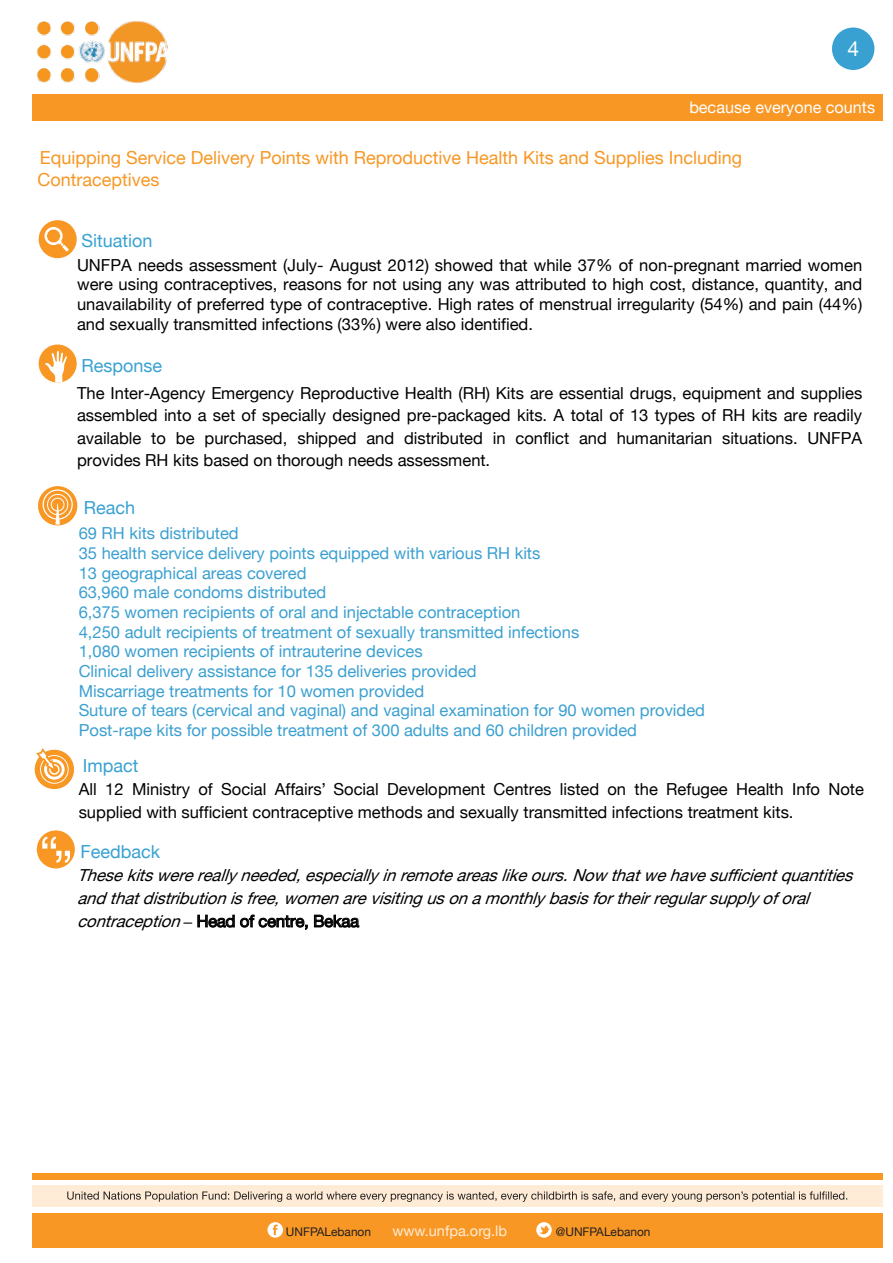
<style>
.page{position:relative;width:893px;height:1263px;background:#fff}
.page>*{position:absolute;margin:0;border:0;box-sizing:border-box;transform-origin:0 0}
.t1{font:700 21px "Helvetica Neue";color:#fff}
.t2{font:700 18px/21.9px "Helvetica Neue";color:#f89724}
.t3{font:700 18px "Helvetica Neue";color:#38a1d2}
.t4{font:16.5px/22.6px "Helvetica Neue";color:#010101;text-align:justify}
.t5{font:16.5px/19.6px "Helvetica Neue";color:#3ba0d1}
.t6{font:italic 16.5px/22.8px "Helvetica Neue";color:#010101}
.t7{font:300 16.5px "Helvetica Neue";color:#231f20}
.t8{font:16.2px "Helvetica Neue";color:#fff}
.t9{font:700 14.55px "Helvetica Neue";color:#ffecd6}
.t10{font:11.85px "Helvetica Neue";color:#231f20}
.s1{font-family:"Times New Roman";font-weight:700;font-style:normal}
.s2{font-style:normal}
</style>
<div class="page">
<div style="left:32px;top:94px;width:850px;height:27px;background:#f89724"></div>
<div style="left:32px;top:1185px;width:850px;height:22px;background:#feecd7"></div>
<div style="left:32px;top:1173px;width:850px;height:7px;background:#f89724"></div>
<div style="left:32px;top:1213px;width:850px;height:35px;background:#f89724"></div>
<div style="left:832px;top:28px;width:42px;height:42px;background:#38a1d2;border-radius:50%"></div>
<img style="left:36px;top:22px;width:132px;height:61px">
<svg style="left:67px;top:1191px;width:780px;height:11px"></svg>
<svg style="left:267px;top:1222px;width:16px;height:16px"></svg>
<svg style="left:273px;top:1225px;width:5px;height:10px"></svg>
<svg style="left:536px;top:1222px;width:16px;height:16px"></svg>
<svg style="left:539px;top:1225px;width:11px;height:10px"></svg>
<div style="left:85px;top:22px;width:13px;height:12px;background:#f5961f;border-radius:50%"></div>
<div style="left:85px;top:68px;width:13px;height:13px;background:#f5961f;border-radius:50%"></div>
<div style="left:61px;top:22px;width:13px;height:12px;background:#f5961f;border-radius:50%"></div>
<div style="left:61px;top:45px;width:13px;height:13px;background:#f5961f;border-radius:50%"></div>
<div style="left:61px;top:68px;width:13px;height:13px;background:#f5961f;border-radius:50%"></div>
<div style="left:38px;top:22px;width:12px;height:12px;background:#f5961f;border-radius:50%"></div>
<div style="left:38px;top:45px;width:12px;height:13px;background:#f5961f;border-radius:50%"></div>
<div style="left:38px;top:68px;width:12px;height:13px;background:#f5961f;border-radius:50%"></div>
<div style="left:39px;top:345px;width:38px;height:38px;background:#f89723;border-radius:50%"></div>
<svg style="left:39px;top:351px;width:28px;height:32px"></svg>
<div style="left:39px;top:220px;width:38px;height:38px;background:#f89723;border-radius:50%"></div>
<svg style="left:44px;top:227px;width:19px;height:18px"></svg>
<svg style="left:47px;top:229px;width:22px;height:23px"></svg>
<div style="left:37px;top:830px;width:38px;height:38px;background:#f89723;border-radius:50%"></div>
<svg style="left:42px;top:837px;width:28px;height:26px"></svg>
<svg style="left:34px;top:748px;width:41px;height:42px"></svg>
<svg style="left:38px;top:486px;width:40px;height:40px"></svg>
<svg style="left:197px;top:915px;width:111px;height:15px"></svg>
<svg style="left:314px;top:915px;width:45px;height:13px"></svg>
<p class="t1" style="left:847px;top:36px;width:13px">4</p>
<p class="t8" style="left:689px;top:98px;width:187px">because everyone counts</p>
<p class="t2" style="left:38px;top:147px;width:706px">Equipping Service Delivery Points with Reproductive Health Kits and Supplies Including<br>Contraceptives</p>
<p class="t3" style="left:82px;top:230px;width:73px">Situation</p>
<p class="t4" style="left:77px;top:255px;width:787px;line-height:19.6px">UNFPA needs assessment (July- August 2012) showed that while 37% of non-pregnant married women were using contraceptives, reasons for not using any was attributed to high cost, distance, quantity, and unavailability of preferred type of contraceptive. High rates of menstrual irregularity (54%) and pain (44%) and sexually transmitted infections (33%) were also identified.</p>
<p class="t3" style="left:82px;top:355px;width:82px">Response</p>
<p class="t4" style="left:77px;top:381px;width:787px">The Inter-Agency Emergency Reproductive Health (RH) Kits are essential drugs, equipment and supplies assembled into a set of specially designed pre-packaged kits. A total of 13 types of RH kits are readily available to be purchased, shipped and distributed in conflict and humanitarian situations. UNFPA provides RH kits based on thorough needs assessment.</p>
<p class="t3" style="left:84px;top:497px;width:53px">Reach</p>
<p class="t5" style="left:79px;top:523px;width:628px">69 RH kits distributed<br>35 health service delivery points equipped with various RH kits<br>13 geographical areas covered<br>63,960 male condoms distributed<br>6,375 women recipients of oral and injectable contraception<br>4,250 adult recipients of treatment of sexually transmitted infections<br>1,080 women recipients of intrauterine devices<br>Clinical delivery assistance for 135 deliveries provided<br>Miscarriage treatments for 10 women provided<br>Suture of tears (cervical and vaginal) and vaginal examination for 90 women provided Post-rape kits for possible treatment of 300 adults and 60 children provided</p>
<p class="t3" style="left:83px;top:754px;width:57px">Impact</p>
<p class="t4" style="left:79px;top:778px;width:787px">All 12 Ministry of Social Affairs’ Social Development Centres listed on the Refugee Health Info Note supplied with sufficient contraceptive methods and sexually transmitted infections treatment kits.</p>
<p class="t3" style="left:80px;top:841px;width:81px">Feedback</p>
<p class="t6" style="left:77px;top:864px;width:783px">These kits were really needed, especially in remote areas like ours. Now that we have sufficient quantities and that distribution is free, women are visiting us on a monthly basis for their regular supply of oral contraception<span class="s1">–</span> <span class="s2">Head of centre, Bekaa</span></p>
<p class="t7" style="left:570px;top:882px;width:6px">.</p>
<p class="t10" style="left:286px;top:1224px;width:87px">UNFPALebanon</p>
<p class="t9" style="left:392px;top:1222px;width:116px">www.unfpa.org.lb</p>
<p class="t10" style="left:556px;top:1224px;width:96px">@UNFPALebanon</p>
</div>
